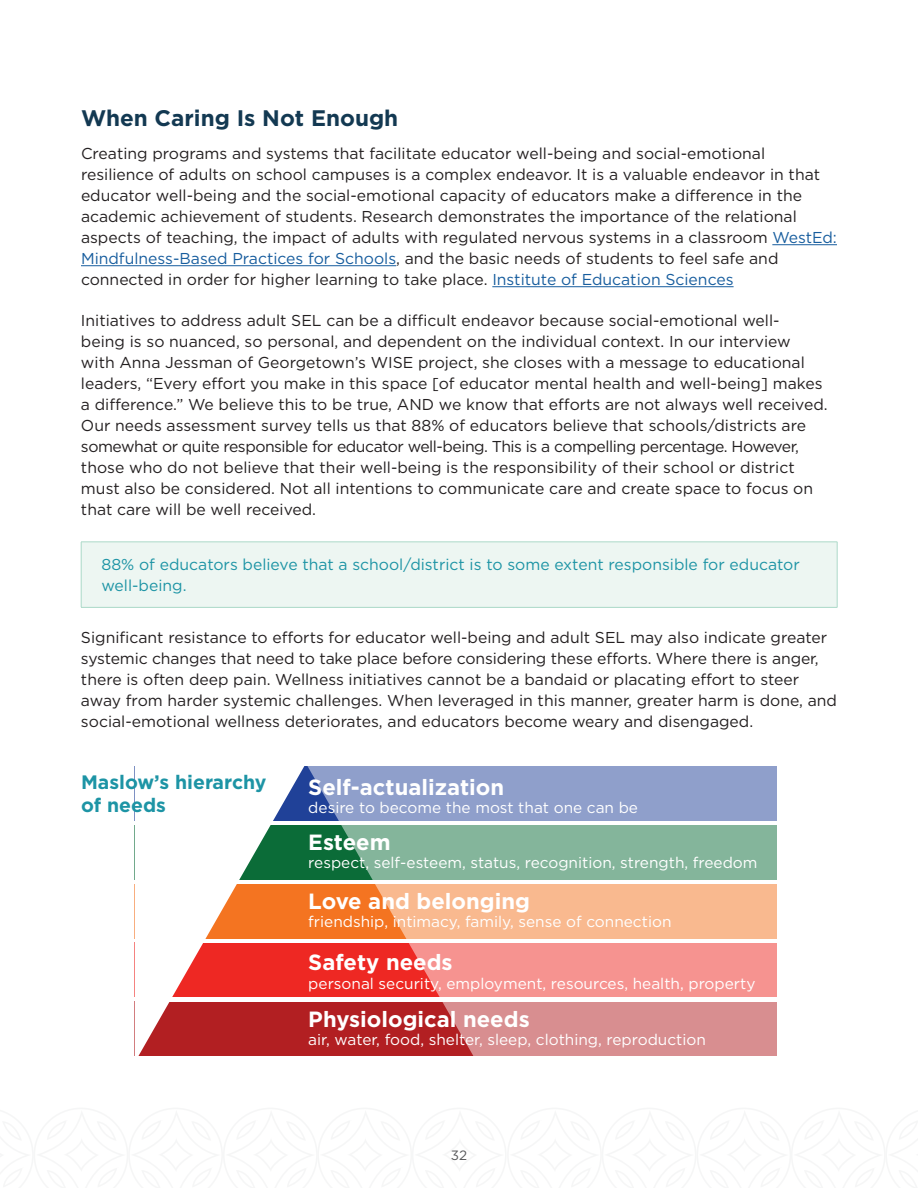
<style>
.page{position:relative;width:918px;height:1188px;background:#fff}
.page>*{position:absolute;margin:0;border:0;box-sizing:border-box;transform-origin:0 0}
.Subhead{font:700 22.5px "Gotham";color:#133952}
.t1{font:700 22.05px "Gotham";color:#fff}
.t2{font:700 19.5px/23.4px "Gotham";color:#1d94a5}
.body_copy{font:15.75px/21px "Gotham";color:#231f20}
.Callout_copy_in_boxes{font:15.75px/21px "Gotham";color:#1d94a5}
.t3{font:15.45px "Gotham";color:#fff}
.t4{font:13.5px "Gotham";color:#57585a}
.s1{color:#175d9e}
</style>
<div class="page">
<hr style="left:772px;top:244px;width:65px;height:1px;background:#175d9e">
<hr style="left:81px;top:265px;width:315px;height:1px;background:#175d9e">
<hr style="left:492px;top:286px;width:242px;height:1px;background:#175d9e">
<div style="left:81px;top:542px;width:756px;height:65px;background:#edf6f2"></div>
<hr style="left:81px;top:542px;width:756px;height:1px;background:#abd9c8">
<hr style="left:81px;top:542px;width:1px;height:65px;background:#abd9c8">
<hr style="left:837px;top:542px;width:1px;height:65px;background:#abd9c8">
<hr style="left:81px;top:607px;width:756px;height:1px;background:#abd9c8">
<svg style="left:308px;top:766px;width:469px;height:290px;background:#be928b"></svg>
<hr style="left:163px;top:821px;width:617px;height:4px;background:#fff">
<hr style="left:163px;top:880px;width:617px;height:4px;background:#fff">
<hr style="left:163px;top:939px;width:617px;height:4px;background:#fff">
<hr style="left:163px;top:998px;width:617px;height:4px;background:#fff">
<svg style="left:138px;top:766px;width:170px;height:290px"></svg>
<p class="Subhead" style="left:81px;top:103px;width:319px">When Caring Is Not Enough</p>
<p class="body_copy" style="left:81px;top:143px;width:758px">Creating programs and systems that facilitate educator well-being and social-emotional resilience of adults on school campuses is a complex endeavor. It is a valuable endeavor in that educator well-being and the social-emotional capacity of educators make a difference in the academic achievement of students. Research demonstrates the importance of the relational aspects of teaching, the impact of adults with regulated nervous systems in a classroom <span class="s1">WestEd:<br>Mindfulness-Based Practices for Schools</span>, and the basic needs of students to feel safe and connected in order for higher learning to take place. <span class="s1">Institute of Education Sciences</span></p>
<p class="body_copy" style="left:81px;top:310px;width:748px">Initiatives to address adult SEL can be a difficult endeavor because social-emotional well-<br>being is so nuanced, so personal, and dependent on the individual context. In our interview with Anna Jessman of Georgetown’s WISE project, she closes with a message to educational leaders, “Every effort you make in this space [of educator mental health and well-being] makes a difference.” We believe this to be true, AND we know that efforts are not always well received.<br>Our needs assessment survey tells us that 88% of educators believe that schools/districts are somewhat or quite responsible for educator well-being. This is a compelling percentage. However, those who do not believe that their well-being is the responsibility of their school or district must also be considered. Not all intentions to communicate care and create space to focus on that care will be well received.</p>
<p class="Callout_copy_in_boxes" style="left:101px;top:554px;width:700px">88% of educators believe that a school/district is to some extent responsible for educator well-being.</p>
<p class="body_copy" style="left:81px;top:626px;width:758px">Significant resistance to efforts for educator well-being and adult SEL may also indicate greater systemic changes that need to take place before considering these efforts. Where there is anger, there is often deep pain. Wellness initiatives cannot be a bandaid or placating effort to steer away from harder systemic challenges. When leveraged in this manner, greater harm is done, and social-emotional wellness deteriorates, and educators become weary and disengaged.</p>
<p class="t2" style="left:81px;top:770px;width:187px">Maslow’s hierarchy of needs</p>
<p class="t1" style="left:308px;top:772px;width:197px">Self-actualization</p>
<p class="t3" style="left:308px;top:798px;width:331px">desire to become the most that one can be</p>
<p class="t1" style="left:308px;top:828px;width:84px">Esteem</p>
<p class="t3" style="left:308px;top:853px;width:451px">respect, self-esteem, status, recognition, strength, freedom</p>
<p class="t1" style="left:308px;top:886px;width:223px">Love and belonging</p>
<p class="t3" style="left:308px;top:912px;width:365px">friendship, intimacy, family, sense of connection</p>
<p class="t1" style="left:308px;top:948px;width:146px">Safety needs</p>
<p class="t3" style="left:308px;top:973px;width:449px">personal security, employment, resources, health, property</p>
<p class="t1" style="left:308px;top:1005px;width:223px">Physiological needs</p>
<p class="t3" style="left:308px;top:1030px;width:399px">air, water, food, shelter, sleep, clothing, reproduction</p>
<p class="t4" style="left:451px;top:1146px;width:18px">32</p>
</div>
